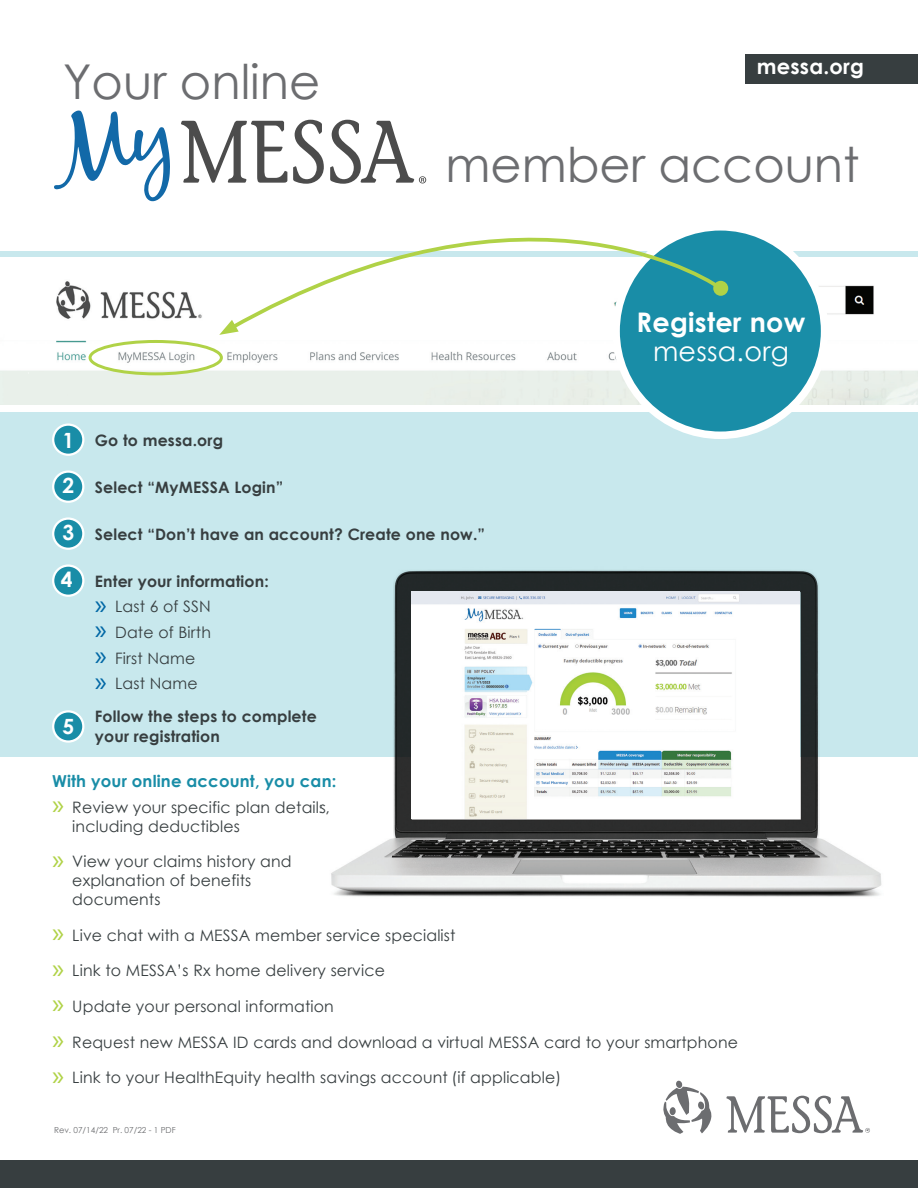
<style>
.page{position:relative;width:918px;height:1188px;background:#fff}
.page>*{position:absolute;margin:0;border:0;box-sizing:border-box;transform-origin:0 0}
.t1{font:48px "Century Gothic";color:#6c6d70}
.t2{font:700 27px "Century Gothic";letter-spacing:.01em;color:#fff}
.t3{font:27px "Century Gothic";letter-spacing:.01em;color:#fff}
.t4{font:700 21px "Century Gothic";letter-spacing:.01em;color:#fff}
.t5{font:700 16.5px "Century Gothic";letter-spacing:.01em;color:#198da7}
.t6{font:15.75px/25.7px "Century Gothic";letter-spacing:.01em;color:#373e40}
.t7{font:700 15.75px/20.2px "Century Gothic";letter-spacing:.01em;color:#373e40}
.t8{font:8.25px "Century Gothic";color:#6c6d70}
.s1{font-size:21px;color:#fff}
.s2{font-weight:700;font-size:21px;color:#fff}
.s3{font-weight:700}
.s4{font-family:"Myriad Pro";font-size:28.8px;color:#0067a5}
.s5{font-family:"Myriad Pro";font-size:28.8px;color:#b0d247}
</style>
<div class="page">
<div style="left:0;top:413px;width:918px;height:344px;background:#c8e8ed"></div>
<div style="left:0;top:1161px;width:918px;height:27px;background:#373e40"></div>
<svg style="left:663px;top:1081px;width:49px;height:53px"></svg>
<div style="left:669px;top:1107px;width:7px;height:8px;background:#6c6d70;border-radius:50%"></div>
<svg style="left:726px;top:1096px;width:144px;height:37px"></svg>
<svg style="left:181px;top:121px;width:104px;height:62px"></svg>
<svg style="left:294px;top:120px;width:28px;height:35px"></svg>
<svg style="left:54px;top:111px;width:116px;height:90px"></svg>
<svg style="left:331px;top:120px;width:70px;height:35px"></svg>
<div style="left:745px;top:54px;width:173px;height:30px;background:#373e40"></div>
<div style="left:0;top:251px;width:918px;height:6px;background:#c8e8ed"></div>
<img style="left:0;top:281px;width:918px;height:123px">
<div style="left:89px;top:340px;width:134px;height:35px;border:3px solid #b0d247;border-radius:50%"></div>
<div style="left:616px;top:227px;width:209px;height:208px;background:#198da7;border-radius:50%"></div>
<div style="left:612px;top:223px;width:216px;height:216px;border:8px solid #fff;border-radius:50%"></div>
<svg style="left:224px;top:155px;width:500px;height:179px"></svg>
<div style="left:713px;top:281px;width:15px;height:15px;background:#b0d247;border-radius:50%"></div>
<svg style="left:219px;top:320px;width:20px;height:15px"></svg>
<img style="left:331px;top:570px;width:551px;height:327px">
<img style="left:412px;top:592px;width:388px;height:227px">
<div style="left:53px;top:425px;width:30px;height:30px;background:#198da7;border-radius:50%"></div>
<div style="left:52px;top:423px;width:32px;height:33px;border:2px solid #fff;border-radius:50%"></div>
<div style="left:53px;top:472px;width:30px;height:30px;background:#198da7;border-radius:50%"></div>
<div style="left:52px;top:470px;width:32px;height:33px;border:2px solid #fff;border-radius:50%"></div>
<div style="left:53px;top:519px;width:30px;height:30px;background:#198da7;border-radius:50%"></div>
<div style="left:52px;top:517px;width:32px;height:33px;border:2px solid #fff;border-radius:50%"></div>
<div style="left:53px;top:566px;width:30px;height:30px;background:#198da7;border-radius:50%"></div>
<div style="left:52px;top:564px;width:32px;height:33px;border:2px solid #fff;border-radius:50%"></div>
<div style="left:53px;top:711px;width:30px;height:31px;background:#198da7;border-radius:50%"></div>
<div style="left:52px;top:710px;width:32px;height:33px;border:2px solid #fff;border-radius:50%"></div>
<h1 class="t1" style="left:63px;top:48px;width:259px">Your online</h1>
<h3 class="t4" style="left:757px;top:50px;width:109px">messa.org</h3>
<h1 class="t1" style="left:446px;top:131px;width:415px">member account</h1>
<h2 class="t2" style="left:637px;top:302px;width:170px">Register now</h2>
<h2 class="t3" style="left:653px;top:332px;width:137px">messa.org</h2>
<p class="t7" style="left:62px;top:429px;width:162px"><span class="s1">1</span> Go to messa.org</p>
<p class="t7" style="left:62px;top:476px;width:223px"><span class="s1">2</span> Select “MyMESSA Login”</p>
<p class="t7" style="left:62px;top:523px;width:424px"><span class="s1">3</span> Select “Don’t have an account? Create one now.”</p>
<p class="t6" style="left:95px;top:568px;width:175px;text-indent:-34px"><span class="s2">4</span> <span class="s3">Enter your information: </span><span class="s4">»</span> Last 6 of SSN<br><span class="s4">»</span> Date of Birth<br><span class="s4">»</span> First Name<br><span class="s4">»</span> Last Name</p>
<h3 class="t4" style="left:62px;top:711px;width:13px">5</h3>
<p class="t7" style="left:95px;top:706px;width:223px">Follow the steps to complete your registration</p>
<p class="t5" style="left:52px;top:768px;width:286px">With your online account, you can:</p>
<p class="t6" style="left:72px;top:797px;width:259px;line-height:18.9px;text-indent:-20px"><span class="s5">»</span> Review your specific plan details, including deductibles</p>
<p class="t6" style="left:72px;top:852px;width:221px;line-height:18.9px;text-indent:-20px"><span class="s5">»</span> View your claims history and explanation of benefits documents</p>
<p class="t6" style="left:52px;top:922px;width:405px"><span class="s5">»</span> Live chat with a MESSA member service specialist</p>
<p class="t6" style="left:52px;top:958px;width:334px"><span class="s5">»</span> Link to MESSA’s Rx home delivery service</p>
<p class="t6" style="left:52px;top:993px;width:283px"><span class="s5">»</span> Update your personal information</p>
<p class="t6" style="left:52px;top:1029px;width:687px"><span class="s5">»</span> Request new MESSA ID cards and download a virtual MESSA card to your smartphone</p>
<p class="t6" style="left:52px;top:1064px;width:511px"><span class="s5">»</span> Link to your HealthEquity health savings account (if applicable)</p>
<p class="t8" style="left:54px;top:1125px;width:123px">Rev. 07/14/22 Pr. 07/22 - 1 PDF</p>
</div>
